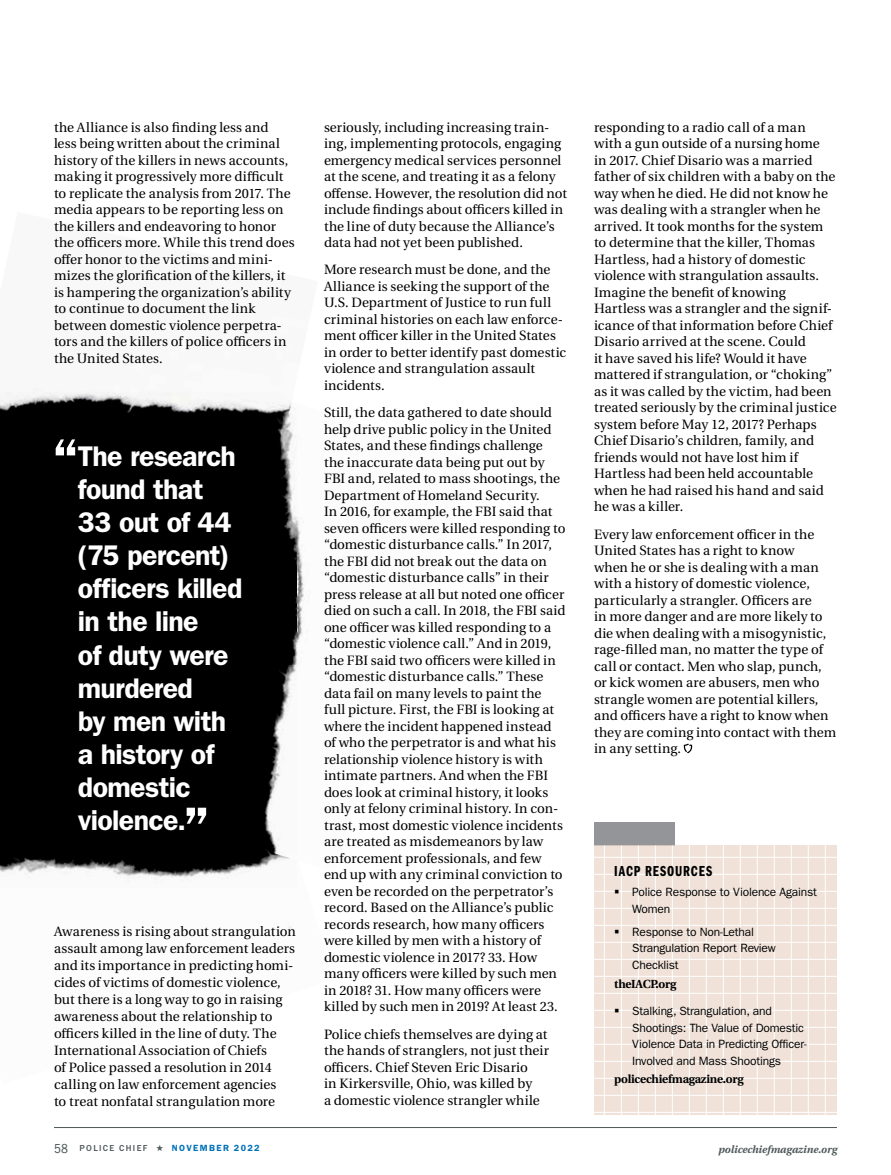
<style>
.page{position:relative;width:891px;height:1175px;background:#fff}
.page>*{position:absolute;margin:0;border:0;box-sizing:border-box;transform-origin:0 0}
.t1{font:600 28.5px/33px "ITC Franklin Gothic Std";letter-spacing:-.025em;color:#fff}
.t2{font:15px "ITC Franklin Gothic Std Dm Cp";letter-spacing:.06em;color:#000}
.t3{font:13.5px/16.5px "Heuristica";letter-spacing:.005em;color:#000}
.t4{font:12px/16.5px "ITC Franklin Gothic Std";letter-spacing:-.015em;color:#000}
.t5{font:700 11.7px "Heuristica";letter-spacing:-.02em;color:#000}
.t6{font:italic 700 10.5px "Heuristica";color:#4e5859}
.t7{font:600 9px "ITC Franklin Gothic Std";letter-spacing:.15em;color:#0071b9}
.s1{font-size:57px}
.s2{font-weight:400;font-stretch:condensed;font-size:13.5px;color:#4e5859}
.s3{font-weight:500;color:#4e5859}
.s4{color:#4e5859}
</style>
<div class="page">
<hr style="left:54px;top:1127px;width:783px;height:1px;background:#4e5859">
<svg style="left:683px;top:743px;width:9px;height:10px"></svg>
<div style="left:594px;top:822px;width:81px;height:23px;background:#939598"></div>
<div style="left:594px;top:845px;width:243px;height:269px;background:#f0e2d8"></div>
<hr style="left:594px;top:857px;width:243px;height:1px;background:#fff">
<hr style="left:594px;top:874px;width:243px;height:1px;background:#fff">
<hr style="left:594px;top:891px;width:243px;height:1px;background:#fff">
<hr style="left:594px;top:908px;width:243px;height:1px;background:#fff">
<hr style="left:594px;top:925px;width:243px;height:1px;background:#fff">
<hr style="left:594px;top:942px;width:243px;height:1px;background:#fff">
<hr style="left:594px;top:959px;width:243px;height:1px;background:#fff">
<hr style="left:594px;top:976px;width:243px;height:1px;background:#fff">
<hr style="left:594px;top:993px;width:243px;height:1px;background:#fff">
<hr style="left:594px;top:1010px;width:243px;height:1px;background:#fff">
<hr style="left:594px;top:1027px;width:243px;height:1px;background:#fff">
<hr style="left:594px;top:1044px;width:243px;height:1px;background:#fff">
<hr style="left:594px;top:1061px;width:243px;height:1px;background:#fff">
<hr style="left:594px;top:1078px;width:243px;height:1px;background:#fff">
<hr style="left:594px;top:1095px;width:243px;height:1px;background:#fff">
<hr style="left:594px;top:1112px;width:243px;height:1px;background:#fff">
<hr style="left:774px;top:845px;width:1px;height:269px;background:#fff">
<hr style="left:791px;top:845px;width:1px;height:269px;background:#fff">
<hr style="left:808px;top:845px;width:1px;height:269px;background:#fff">
<hr style="left:825px;top:845px;width:1px;height:269px;background:#fff">
<hr style="left:757px;top:845px;width:1px;height:269px;background:#fff">
<hr style="left:740px;top:845px;width:1px;height:269px;background:#fff">
<hr style="left:723px;top:845px;width:1px;height:269px;background:#fff">
<hr style="left:706px;top:845px;width:1px;height:269px;background:#fff">
<hr style="left:689px;top:845px;width:1px;height:269px;background:#fff">
<hr style="left:672px;top:845px;width:1px;height:269px;background:#fff">
<hr style="left:655px;top:845px;width:1px;height:269px;background:#fff">
<hr style="left:638px;top:845px;width:1px;height:269px;background:#fff">
<hr style="left:621px;top:845px;width:1px;height:269px;background:#fff">
<hr style="left:604px;top:845px;width:1px;height:269px;background:#fff">
<div style="left:0;top:460px;width:160px;height:344px;background:#000"></div>
<img style="left:0;top:804px;width:292px;height:125px">
<img style="left:160px;top:460px;width:200px;height:412px">
<img style="left:0;top:391px;width:296px;height:69px">
<p class="t3" style="left:54px;top:119px;width:242px">the Alliance is also finding less and<br>less being written about the criminal history of the killers in news accounts, making it progressively more difficult to replicate the analysis from 2017. The media appears to be reporting less on the killers and endeavoring to honor the officers more. While this trend does offer honor to the victims and mini&shy;mizes the glorification of the killers, it is hampering the organization’s ability to continue to document the link between domestic violence perpetra&shy;tors and the killers of police officers in the United States.</p>
<h1 class="t1" style="left:78px;top:440px;width:166px;text-indent:-26px"><span class="s1">“</span>The research found that<br>33 out of 44 (75 percent) officers killed in the line<br>of duty were murdered<br>by men with a history of domestic violence.<span class="s1">”</span></h1>
<p class="t3" style="left:54px;top:922px;width:243px;line-height:17px">Awareness is rising about strangulation assault among law enforcement leaders and its importance in predicting homi&shy;cides of victims of domestic violence, but there is a long way to go in raising awareness about the relationship to officers killed in the line of duty. The International Association of Chiefs<br>of Police passed a resolution in 2014 calling on law enforcement agencies<br>to treat nonfatal strangulation more</p>
<p class="t3" style="left:324px;top:119px;width:245px">seriously, including increasing train&shy;ing, implementing protocols, engaging emergency medical services personnel at the scene, and treating it as a felony offense. However, the resolution did not include findings about officers killed in the line of duty because the Alliance’s data had not yet been published.</p>
<p class="t3" style="left:324px;top:262px;width:244px">More research must be done, and the Alliance is seeking the support of the U.S. Department of Justice to run full criminal histories on each law enforce&shy;ment officer killer in the United States in order to better identify past domestic violence and strangulation assault incidents.</p>
<p class="t3" style="left:324px;top:404px;width:243px">Still, the data gathered to date should help drive public policy in the United States, and these findings challenge the inaccurate data being put out by FBI and, related to mass shootings, the Department of Homeland Security.<br>In 2016, for example, the FBI said that seven officers were killed responding to “domestic disturbance calls.” In 2017, the FBI did not break out the data on “domestic disturbance calls” in their press release at all but noted one officer died on such a call. In 2018, the FBI said one officer was killed responding to a “domestic violence call.” And in 2019, the FBI said two officers were killed in “domestic disturbance calls.” These data fail on many levels to paint the full picture. First, the FBI is looking at where the incident happened instead of who the perpetrator is and what his relationship violence history is with intimate partners. And when the FBI does look at criminal history, it looks only at felony criminal history. In con&shy;trast, most domestic violence incidents are treated as misdemeanors by law enforcement professionals, and few end up with any criminal conviction to even be recorded on the perpetrator’s record. Based on the Alliance’s public records research, how many officers were killed by men with a history of domestic violence in 2017? 33. How many officers were killed by such men in 2018? 31. How many officers were killed by such men in 2019? At least 23.</p>
<p class="t3" style="left:324px;top:1026px;width:226px">Police chiefs themselves are dying at the hands of stranglers, not just their officers. Chief Steven Eric Disario<br>in Kirkersville, Ohio, was killed by<br>a domestic violence strangler while</p>
<p class="t3" style="left:594px;top:119px;width:244px">responding to a radio call of a man with a gun outside of a nursing home<br>in 2017. Chief Disario was a married father of six children with a baby on the way when he died. He did not know he was dealing with a strangler when he arrived. It took months for the system to determine that the killer, Thomas Hartless, had a history of domestic violence with strangulation assaults.<br>Imagine the benefit of knowing Hartless was a strangler and the signif&shy;icance of that information before Chief Disario arrived at the scene. Could<br>it have saved his life? Would it have mattered if strangulation, or “choking” as it was called by the victim, had been treated seriously by the criminal justice system before May 12, 2017? Perhaps Chief Disario’s children, family, and friends would not have lost him if Hartless had been held accountable when he had raised his hand and said he was a killer.</p>
<p class="t3" style="left:594px;top:526px;width:244px">Every law enforcement officer in the United States has a right to know<br>when he or she is dealing with a man with a history of domestic violence, particularly a strangler. Officers are<br>in more danger and are more likely to die when dealing with a misogynistic, rage-filled man, no matter the type of call or contact. Men who slap, punch, or kick women are abusers, men who strangle women are potential killers, and officers have a right to know when they are coming into contact with them in any setting.</p>
<p class="t2" style="left:614px;top:862px;width:99px">IACP RESOURCES</p>
<p class="t4" style="left:632px;top:884px;width:186px;text-indent:-18px">▪ Police Response to Violence Against<br>Women</p>
<p class="t4" style="left:632px;top:923px;width:145px;text-indent:-18px">▪ Response to Non-Lethal<br>Strangulation Report Review<br>Checklist</p>
<p class="t5" style="left:614px;top:974px;width:64px">theIACP.org</p>
<p class="t4" style="left:632px;top:1002px;width:176px;text-indent:-18px">▪ Stalking, Strangulation, and<br>Shootings: The Value of Domestic<br>Violence Data in Predicting Officer-<br>Involved and Mass Shootings</p>
<p class="t5" style="left:614px;top:1070px;width:131px">policechiefmagazine.org</p>
<p class="t7" style="left:54px;top:1142px;width:207px"><span class="s2">58</span> <span class="s3">POLICE CHIEF</span> <span class="s4">★</span> NOVEMBER 2022</p>
<p class="t6" style="left:718px;top:1140px;width:120px">policechiefmagazine.org</p>
</div>
